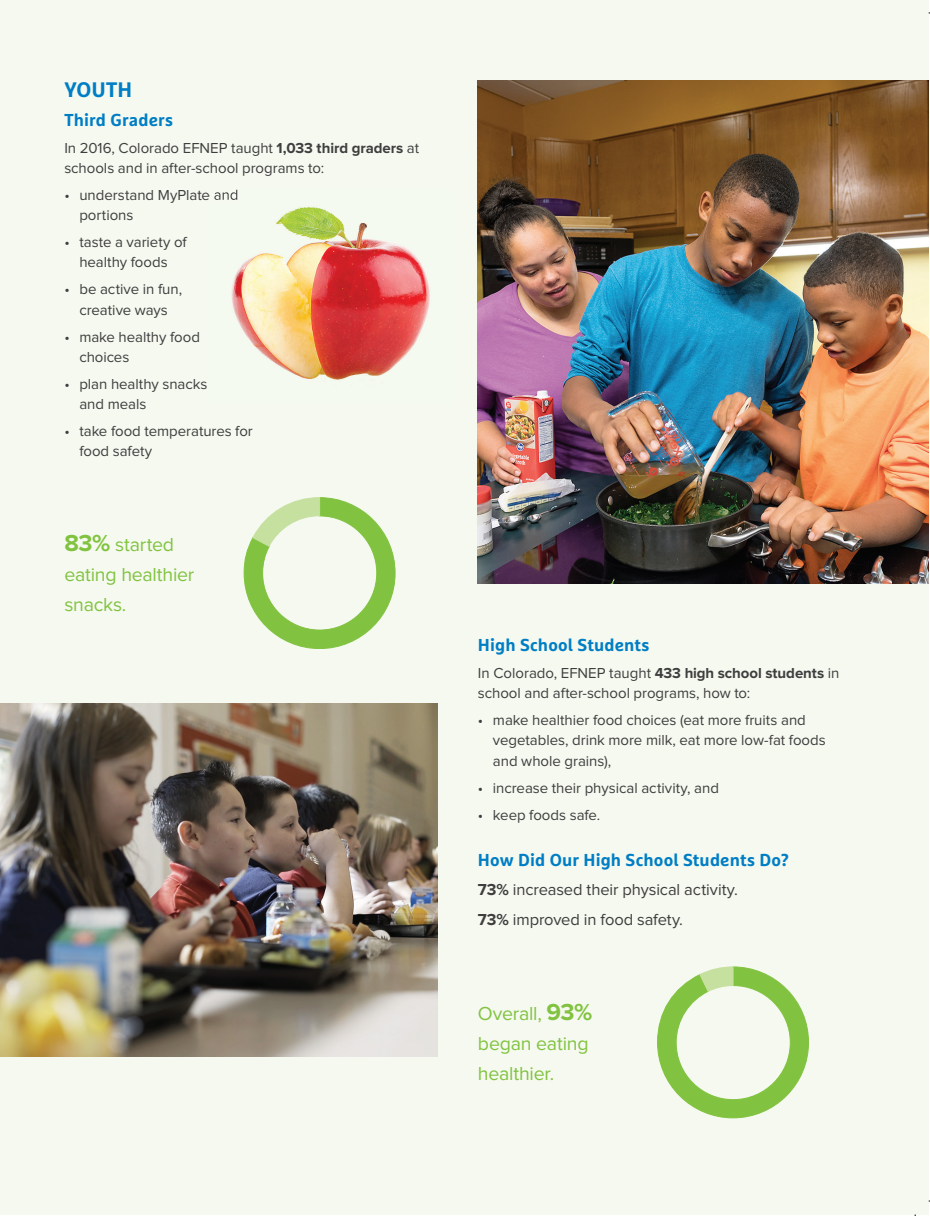
<style>
.page{position:relative;width:930px;height:1216px;background:#fff}
.page>*{position:absolute;margin:0;border:0;box-sizing:border-box;transform-origin:0 0}
.t1{font:700 21px "Marselis Pro";letter-spacing:.005em;color:#007ec5}
.t2{font:19.5px/30px "Proxima Nova";letter-spacing:-.01em;color:#81c340}
.t3{font:700 17.25px "Marselis Pro";letter-spacing:.005em;color:#007ec5}
.t4{font:16.5px/29.2px "Proxima Nova";letter-spacing:-.01em;color:#3e3e3f}
.t5{font:15px/20.2px "Proxima Nova";letter-spacing:-.005em;color:#3e3e3f}
.s1{font-weight:700}
.s2{font-weight:700;font-size:24px}
</style>
<div class="page">
<div style="left:0;top:0;width:928px;height:1214px;background:#f5f9ef"></div>
<img style="left:0;top:703px;width:437px;height:353px">
<img style="left:478px;top:80px;width:450px;height:503px">
<svg style="left:657px;top:967px;width:151px;height:151px"></svg>
<img style="left:231px;top:189px;width:199px;height:191px">
<img style="left:209px;top:190px;width:29px;height:13px">
<svg style="left:244px;top:497px;width:151px;height:152px"></svg>
<h1 class="t1" style="left:64px;top:77px;width:69px">YOUTH</h1>
<p class="t3" style="left:64px;top:109px;width:110px">Third Graders</p>
<p class="t5" style="left:64px;top:138px;width:356px">In 2016, Colorado EFNEP taught <span class="s1">1,033 third graders</span> at schools and in after-school programs to:</p>
<p class="t5" style="left:79px;top:185px;width:160px;text-indent:-15px">• understand MyPlate and portions</p>
<p class="t5" style="left:64px;top:232px;width:124px;text-align:center">• taste a variety of healthy foods</p>
<p class="t5" style="left:64px;top:279px;width:119px;text-align:center">• be active in fun, creative ways</p>
<p class="t5" style="left:79px;top:327px;width:122px;text-indent:-15px">• make healthy food choices</p>
<p class="t5" style="left:79px;top:374px;width:130px;text-indent:-15px">• plan healthy snacks and meals</p>
<p class="t5" style="left:79px;top:421px;width:175px;text-indent:-15px">• take food temperatures for food safety</p>
<h2 class="t2" style="left:64px;top:530px;width:131px"><span class="s2">83%</span> started eating healthier snacks.</h2>
<p class="t3" style="left:478px;top:634px;width:173px">High School Students</p>
<p class="t5" style="left:478px;top:663px;width:363px">In Colorado, EFNEP taught <span class="s1">433 high school students</span> in school and after-school programs, how to:</p>
<p class="t5" style="left:493px;top:710px;width:334px;text-indent:-15px">• make healthier food choices (eat more fruits and vegetables, drink more milk, eat more low-fat foods and whole grains),</p>
<p class="t5" style="left:478px;top:778px;width:242px">• increase their physical activity, and</p>
<p class="t5" style="left:478px;top:805px;width:124px">• keep foods safe.</p>
<p class="t3" style="left:478px;top:849px;width:312px">How Did Our High School Students Do?</p>
<p class="t4" style="left:478px;top:876px;width:261px"><span class="s1">73%</span> increased their physical activity.<br><span class="s1">73%</span> improved in food safety.</p>
<h2 class="t2" style="left:478px;top:999px;width:116px">Overall, <span class="s2">93% </span>began eating healthier.</h2>
</div>
